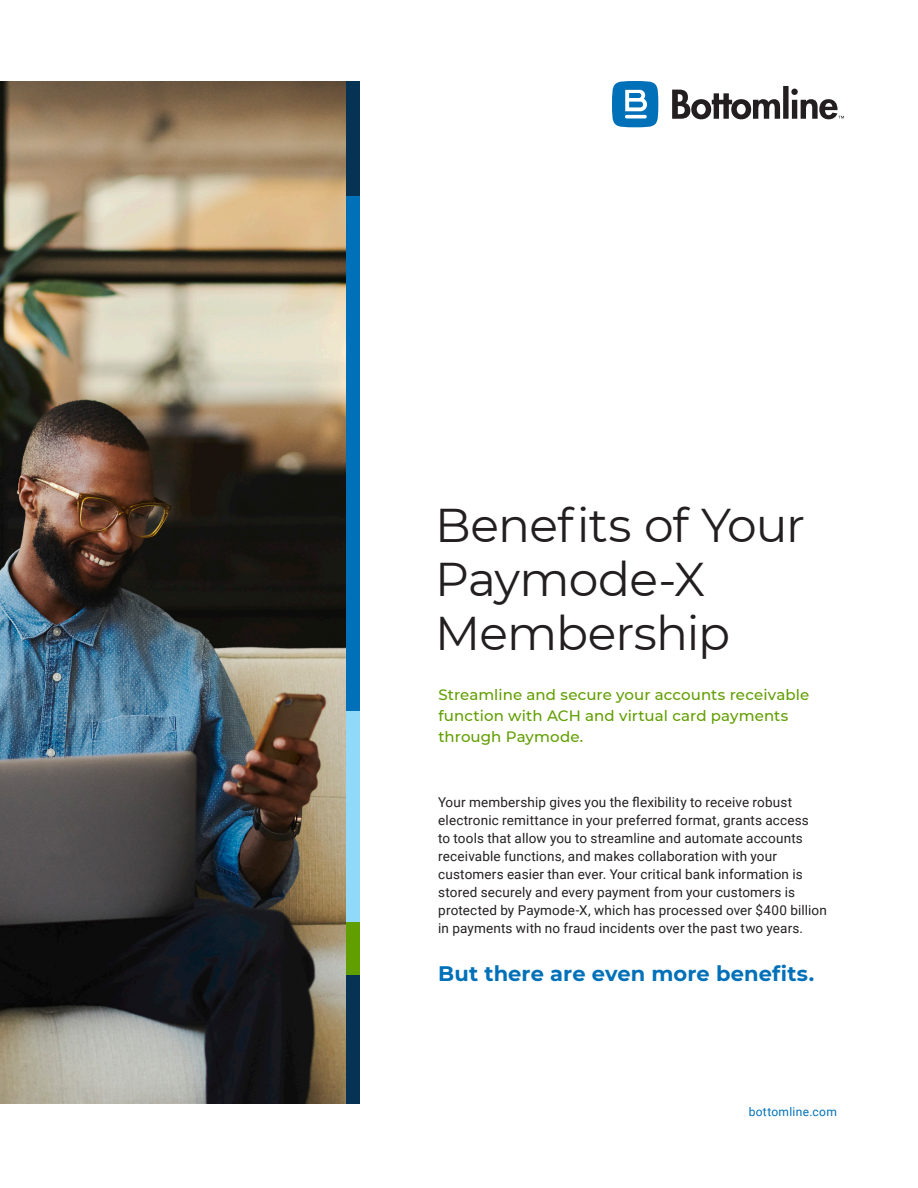
<style>
.page{position:relative;width:918px;height:1188px;background:#fff}
.page>*{position:absolute;margin:0;border:0;box-sizing:border-box;transform-origin:0 0}
.t1{font:47.25px/54px "Montserrat";letter-spacing:-.02em;color:#231f20}
.t2{font:700 21px "Montserrat";letter-spacing:.005em;color:#0070b9}
.t3{font:500 15px/21px "Montserrat";letter-spacing:.005em;color:#619e00}
.t4{font:13.5px/18px "Roboto";letter-spacing:.01em;color:#231f20}
.t5{font:12px "Roboto";letter-spacing:.025em;color:#0070b9}
</style>
<div class="page">
<svg style="left:612px;top:81px;width:47px;height:47px"></svg>
<hr style="left:625px;top:115px;width:22px;height:3px;background:#fff;border-radius:2px">
<svg style="left:672px;top:86px;width:172px;height:33px"></svg>
<img style="left:0;top:81px;width:346px;height:1022px">
<div style="left:346px;top:196px;width:14px;height:516px;background:#0070b9"></div>
<div style="left:346px;top:81px;width:14px;height:115px;background:#063354"></div>
<div style="left:346px;top:712px;width:14px;height:210px;background:#90d9f9"></div>
<div style="left:346px;top:922px;width:14px;height:53px;background:#619e00"></div>
<div style="left:346px;top:975px;width:14px;height:129px;background:#063354"></div>
<h1 class="t1" style="left:435px;top:497px;width:372px">Benefits of Your<br>Paymode-X<br>Membership</h1>
<p class="t3" style="left:438px;top:684px;width:372px">Streamline and secure your accounts receivable function with ACH and virtual card payments through Paymode.</p>
<p class="t4" style="left:438px;top:793px;width:390px">Your membership gives you the flexibility to receive robust electronic remittance in your preferred format, grants access<br>to tools that allow you to streamline and automate accounts receivable functions, and makes collaboration with your customers easier than ever. Your critical bank information is stored securely and every payment from your customers is protected by Paymode-X, which has processed over $400 billion in payments with no fraud incidents over the past two years.</p>
<p class="t2" style="left:438px;top:959px;width:378px">But there are even more benefits.</p>
<p class="t5" style="left:749px;top:1103px;width:90px">bottomline.com</p>
</div>
